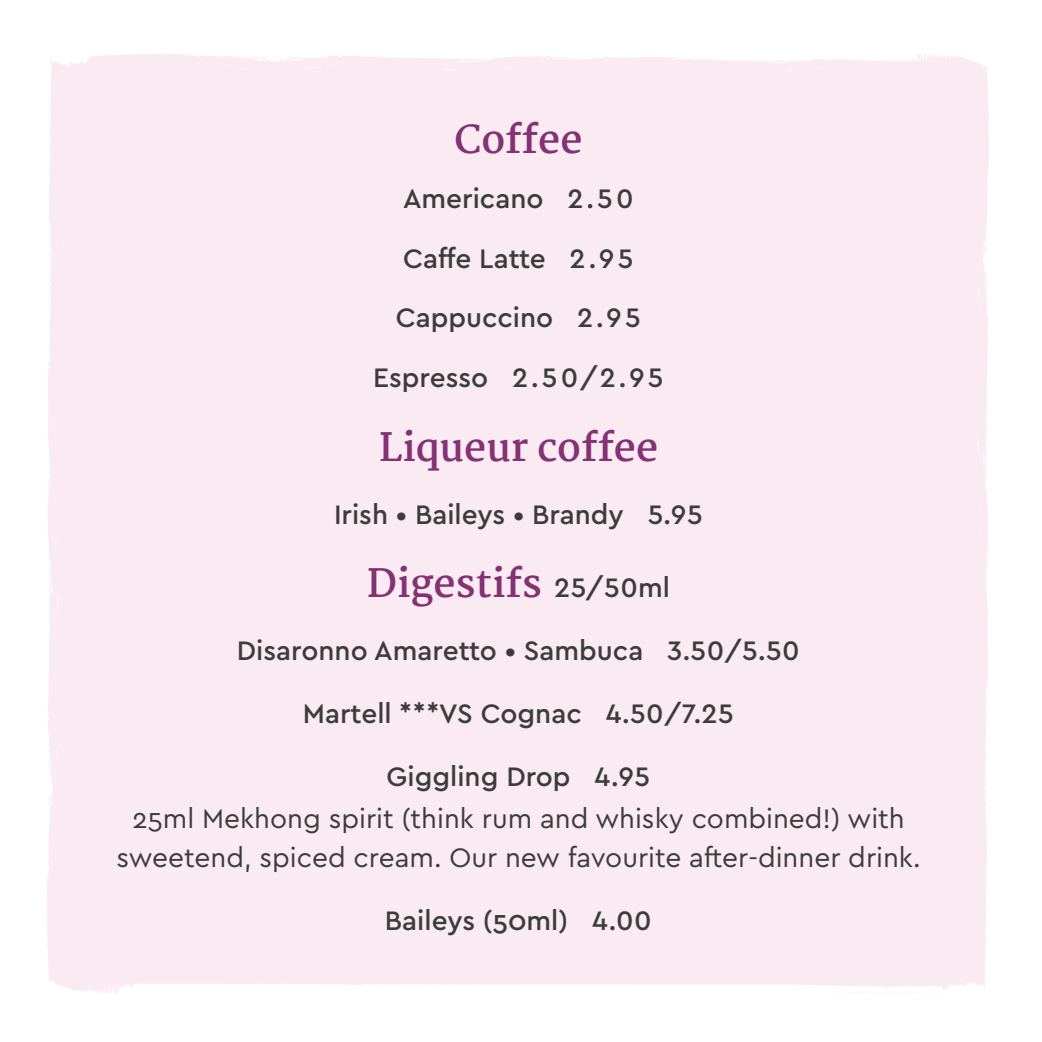
<style>
.page{position:relative;width:1042px;height:1042px;background:#fff}
.page>*{position:absolute;margin:0;border:0;box-sizing:border-box;transform-origin:0 0}
.t1{font:700 38.5px "Martel";color:#853175}
.t2{font:500 28px "Cera GR";color:#3c3c3b}
.t3{font:28px/38.5px "Cera GR";color:#3c3c3b;text-align:center}
.s1{font-family:"Cera GR";font-weight:500;font-size:28px;color:#3c3c3b}
</style>
<div class="page">
<p class="t1" style="left:454px;top:117px;width:129px">Coffee</p>
<p class="t2" style="left:403px;top:183px;width:232px">Americano 2.50</p>
<p class="t2" style="left:403px;top:243px;width:232px">Caffe Latte 2.95</p>
<p class="t2" style="left:396px;top:302px;width:246px">Cappuccino 2.95</p>
<p class="t2" style="left:373px;top:362px;width:292px">Espresso 2.50/2.95</p>
<p class="t1" style="left:379px;top:425px;width:281px">Liqueur coffee</p>
<p class="t2" style="left:334px;top:498px;width:370px">Irish • Baileys • Brandy 5.95</p>
<p class="t1" style="left:367px;top:561px;width:305px">Digestifs <span class="s1">25/50ml</span></p>
<p class="t2" style="left:237px;top:635px;width:564px">Disaronno Amaretto • Sambuca 3.50/5.50</p>
<p class="t2" style="left:303px;top:698px;width:432px">Martell ***VS Cognac 4.50/7.25</p>
<p class="t2" style="left:387px;top:761px;width:265px">Giggling Drop 4.95</p>
<p class="t3" style="left:116px;top:799px;width:806px">25ml Mekhong spirit (think rum and whisky combined!) with sweetend, spiced cream. Our new favourite after-dinner drink.</p>
<p class="t2" style="left:385px;top:904px;width:268px">Baileys (50ml) 4.00</p>
</div>
